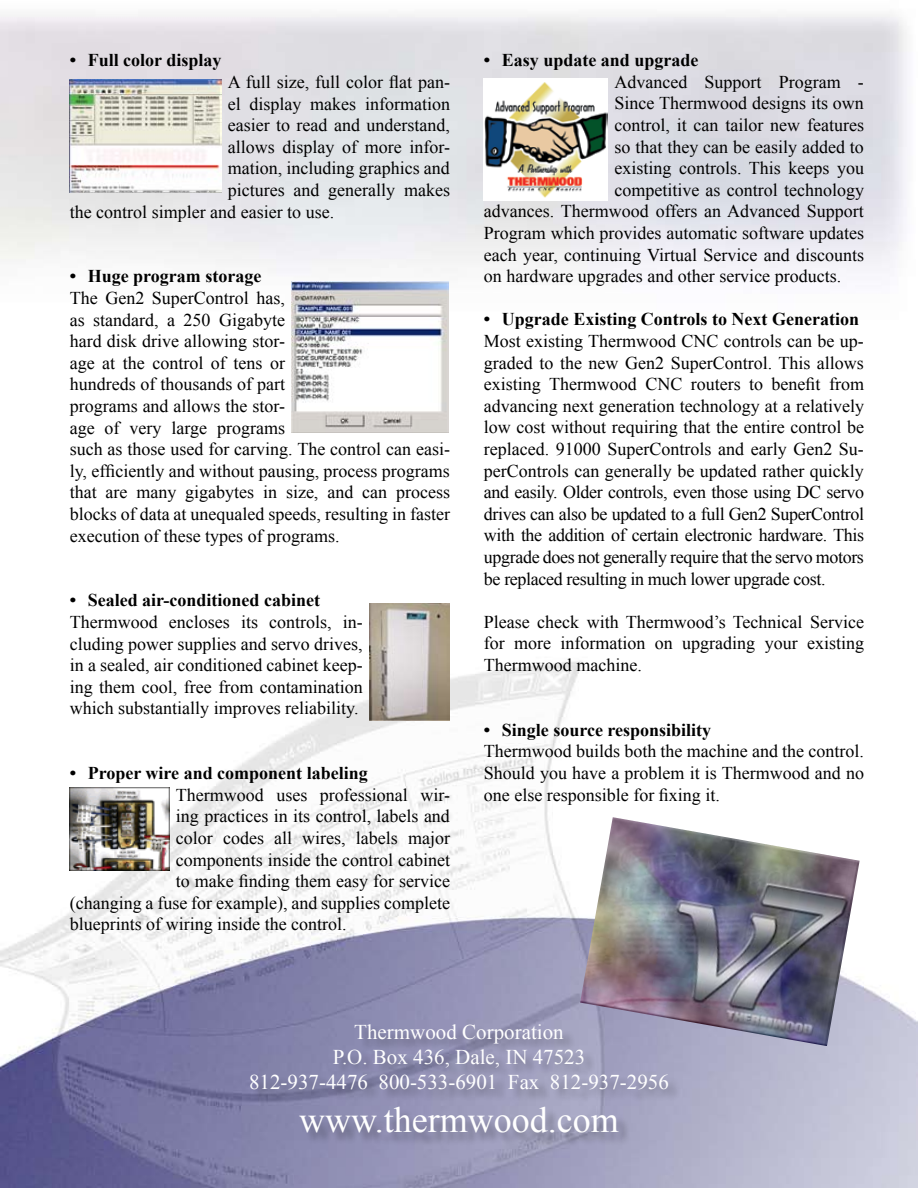
<style>
.page{position:relative;width:918px;height:1188px;background:#fff}
.page>*{position:absolute;margin:0;border:0;box-sizing:border-box;transform-origin:0 0}
.t1{font:36px "Times New Roman";color:#fff}
.t2{font:21px/25.2px "Times New Roman";color:#fff;text-align:center}
.t3{font:18px/21.6px "Times New Roman";color:#000;text-align:justify}
.t4{font:700 18px "Times New Roman";color:#000}
</style>
<div class="page">
<img style="left:0;top:14px;width:918px;height:1174px">
<img style="left:70px;top:80px;width:151px;height:113px">
<img style="left:292px;top:281px;width:157px;height:151px">
<img style="left:370px;top:604px;width:80px;height:116px">
<img style="left:70px;top:788px;width:99px;height:82px">
<img style="left:484px;top:78px;width:123px;height:123px">
<div style="left:251px;top:1025px;width:430px;height:121px;background:#000;opacity:.3"></div>
<img style="left:580px;top:817px;width:280px;height:229px">
<p class="t4" style="left:70px;top:48px;width:153px">• Full color display</p>
<p class="t3" style="left:228px;top:71px;width:224px">A full size, full color flat pan-</p>
<p class="t3" style="left:228px;top:93px;width:224px">el display makes information</p>
<p class="t3" style="left:228px;top:114px;width:224px">easier to read and understand,</p>
<p class="t3" style="left:228px;top:136px;width:224px">allows display of more infor-</p>
<p class="t3" style="left:228px;top:157px;width:224px">mation, including graphics and</p>
<p class="t3" style="left:228px;top:179px;width:224px">pictures and generally makes</p>
<p class="t3" style="left:70px;top:201px;width:266px">the control simpler and easier to use.</p>
<p class="t4" style="left:70px;top:264px;width:193px">• Huge program storage</p>
<p class="t3" style="left:70px;top:287px;width:382px;text-align:left">The Gen2 SuperControl has,<br>as standard, a 250 Gigabyte<br>hard disk drive allowing stor-<br>age at the control of tens or<br>hundreds of thousands of part<br>programs and allows the stor-<br>age of very large programs<br>such as those used for carving. The control can easi&shy;ly, efficiently and without pausing, process programs that are many gigabytes in size, and can process blocks of data at unequaled speeds, resulting in faster execution of these types of programs.</p>
<p class="t4" style="left:70px;top:588px;width:252px">• Sealed air-conditioned cabinet</p>
<p class="t3" style="left:70px;top:611px;width:295px">Thermwood encloses its controls, in&shy;cluding power supplies and servo drives, in a sealed, air conditioned cabinet keep&shy;ing them cool, free from contamination which substantially improves reliability.</p>
<p class="t4" style="left:70px;top:761px;width:300px">• Proper wire and component labeling</p>
<p class="t3" style="left:176px;top:784px;width:276px">Thermwood uses professional wir-</p>
<p class="t3" style="left:176px;top:805px;width:276px">ing practices in its control, labels and</p>
<p class="t3" style="left:176px;top:827px;width:276px">color codes all wires, labels major</p>
<p class="t3" style="left:176px;top:849px;width:276px">components inside the control cabinet</p>
<p class="t3" style="left:176px;top:870px;width:276px">to make finding them easy for service</p>
<p class="t3" style="left:70px;top:892px;width:382px">(changing a fuse for example), and supplies complete</p>
<p class="t3" style="left:70px;top:913px;width:278px">blueprints of wiring inside the control.</p>
<p class="t4" style="left:484px;top:48px;width:216px">• Easy update and upgrade</p>
<p class="t3" style="left:614px;top:71px;width:251px">Advanced Support Program -</p>
<p class="t3" style="left:614px;top:92px;width:251px">Since Thermwood designs its own</p>
<p class="t3" style="left:614px;top:114px;width:251px">control, it can tailor new features</p>
<p class="t3" style="left:614px;top:135px;width:251px">so that they can be easily added to</p>
<p class="t3" style="left:614px;top:157px;width:251px">existing controls. This keeps you</p>
<p class="t3" style="left:614px;top:179px;width:251px">competitive as control technology</p>
<p class="t3" style="left:484px;top:200px;width:382px">advances. Thermwood offers an Advanced Support</p>
<p class="t3" style="left:484px;top:222px;width:382px">Program which provides automatic software updates</p>
<p class="t3" style="left:484px;top:243px;width:382px">each year, continuing Virtual Service and discounts</p>
<p class="t3" style="left:484px;top:265px;width:359px">on hardware upgrades and other service products.</p>
<p class="t4" style="left:484px;top:307px;width:377px">• Upgrade Existing Controls to Next Generation</p>
<p class="t3" style="left:484px;top:330px;width:382px">Most existing Thermwood CNC controls can be up&shy;graded to the new Gen2 SuperControl. This allows existing Thermwood CNC routers to benefit from advancing next generation technology at a relatively low cost without requiring that the entire control be replaced. 91000 SuperControls and early Gen2 Su&shy;perControls can generally be updated rather quickly and easily. Older controls, even those using DC servo drives can also be updated to a full Gen2 SuperControl with the addition of certain electronic hardware. This upgrade does not generally require that the servo motors be replaced resulting in much lower upgrade cost.</p>
<p class="t3" style="left:484px;top:611px;width:382px">Please check with Thermwood’s Technical Service for more information on upgrading your existing Thermwood machine.</p>
<p class="t4" style="left:484px;top:717px;width:229px">• Single source responsibility</p>
<p class="t3" style="left:484px;top:740px;width:382px">Thermwood builds both the machine and the control.<br>Should you have a problem it is Thermwood and no one else responsible for fixing it.</p>
<p class="t2" style="left:249px;top:1019px;width:421px">Thermwood Corporation<br>P.O. Box 436, Dale, IN 47523<br>812-937-4476 800-533-6901 Fax 812-937-2956</p>
<h1 class="t1" style="left:299px;top:1096px;width:321px">www.thermwood.com</h1>
</div>
